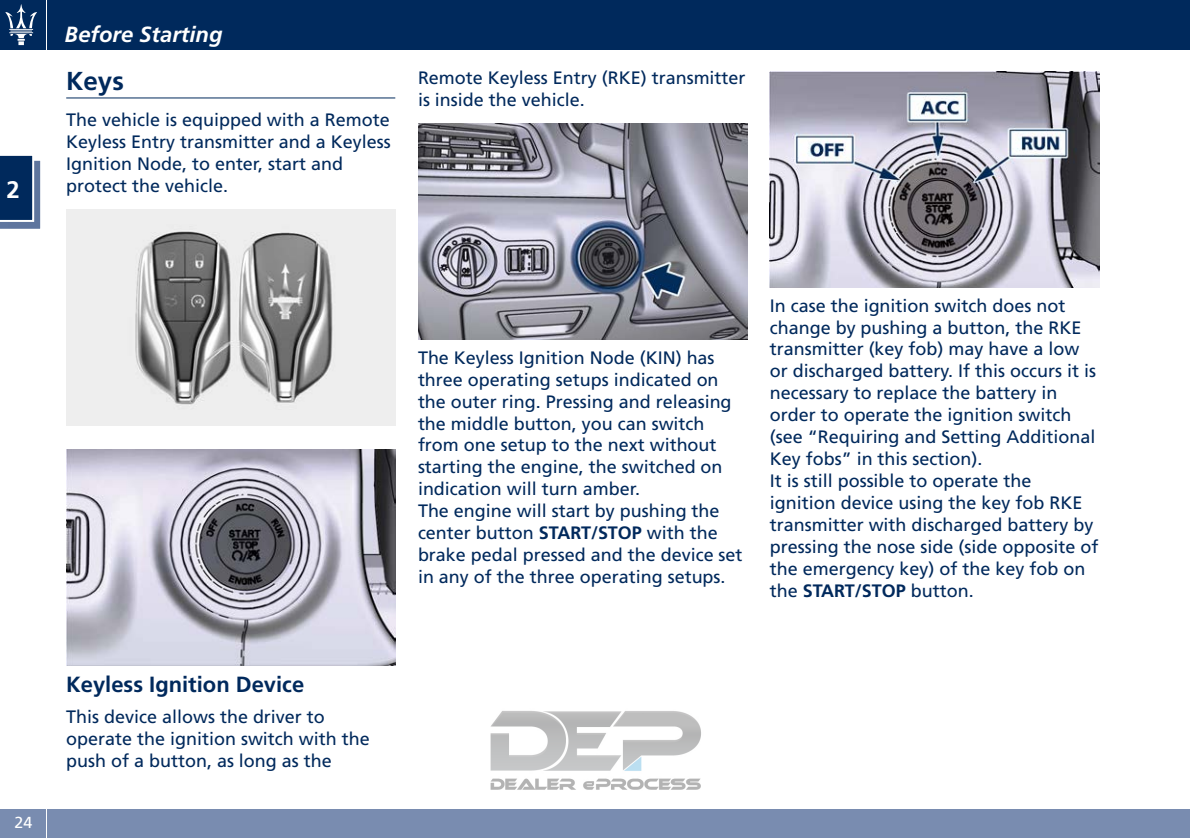
<style>
.page{position:relative;width:1190px;height:838px;background:#fff}
.page>*{position:absolute;margin:0;border:0;box-sizing:border-box;transform-origin:0 0}
.t1{font:700 26px "Frutiger LT Std";color:#00295c}
.t2{font:700 24px "Frutiger LT Std";color:#fff}
.t3{font:700 22px "Frutiger LT Std";color:#00295c}
.t4{font:italic 700 22px "Frutiger LT Std";color:#fff}
.t5{font:18px/22px "Frutiger LT Std";color:#00295c}
.t6{font:16px "Frutiger LT Std";color:#fff}
.s1{font-weight:700}
</style>
<div class="page">
<div style="left:0;top:0;width:1189px;height:50px;background:#00295c"></div>
<div style="left:0;top:809px;width:1189px;height:29px;background:#798cb0"></div>
<svg style="left:0;top:223px;width:2px;height:6px"></svg>
<svg style="left:2px;top:223px;width:2px;height:6px"></svg>
<svg style="left:4px;top:223px;width:2px;height:6px"></svg>
<svg style="left:6px;top:223px;width:2px;height:6px"></svg>
<svg style="left:8px;top:223px;width:2px;height:6px"></svg>
<svg style="left:10px;top:223px;width:2px;height:6px"></svg>
<svg style="left:12px;top:223px;width:2px;height:6px"></svg>
<svg style="left:14px;top:223px;width:2px;height:6px"></svg>
<svg style="left:16px;top:223px;width:2px;height:6px"></svg>
<svg style="left:18px;top:223px;width:2px;height:6px"></svg>
<svg style="left:20px;top:223px;width:2px;height:6px"></svg>
<svg style="left:22px;top:223px;width:2px;height:6px"></svg>
<svg style="left:24px;top:223px;width:2px;height:6px"></svg>
<svg style="left:26px;top:223px;width:2px;height:6px"></svg>
<svg style="left:28px;top:223px;width:2px;height:6px"></svg>
<svg style="left:30px;top:223px;width:2px;height:6px"></svg>
<svg style="left:32px;top:223px;width:2px;height:6px"></svg>
<hr style="left:34px;top:161px;width:4px;height:68px;background:#5e759e">
<hr style="left:38px;top:161px;width:2px;height:68px;background:#5e759d">
<svg style="left:0;top:155px;width:35px;height:68px"></svg>
<hr style="left:66px;top:98px;width:329px;height:1px;background:#00295c">
<img style="left:66px;top:209px;width:330px;height:217px">
<img style="left:66px;top:449px;width:330px;height:216px">
<img style="left:418px;top:124px;width:329px;height:216px">
<img style="left:769px;top:72px;width:330px;height:216px">
<hr style="left:46px;top:0;width:1px;height:54px;background:#fff">
<hr style="left:46px;top:800px;width:1px;height:38px;background:#fff">
<svg style="left:5px;top:4px;width:32px;height:41px"></svg>
<img style="left:490px;top:711px;width:211px;height:79px">
<h2 class="t2" style="left:7px;top:181px;width:15px">2</h2>
<p class="t4" style="left:65px;top:26px;width:159px">Before Starting</p>
<h1 class="t1" style="left:66px;top:71px;width:59px">Keys</h1>
<p class="t5" style="left:66px;top:110px;width:326px">The vehicle is equipped with a Remote Keyless Entry transmitter and a Keyless Ignition Node, to enter, start and protect the vehicle.</p>
<p class="t5" style="left:418px;top:69px;width:329px">Remote Keyless Entry (RKE) transmitter is inside the vehicle.</p>
<p class="t6" style="left:15px;top:816px;width:19px">24</p>
<p class="t3" style="left:66px;top:675px;width:239px">Keyless Ignition Device</p>
<p class="t5" style="left:66px;top:707px;width:305px">This device allows the driver to operate the ignition switch with the push of a button, as long as the</p>
<p class="t5" style="left:418px;top:348px;width:326px">The Keyless Ignition Node (KIN) has three operating setups indicated on the outer ring. Pressing and releasing the middle button, you can switch from one setup to the next without starting the engine, the switched on indication will turn amber.<br>The engine will start by pushing the center button <span class="s1">START/STOP</span> with the brake pedal pressed and the device set in any of the three operating setups.</p>
<p class="t5" style="left:769px;top:296px;width:330px">In case the ignition switch does not change by pushing a button, the RKE transmitter (key fob) may have a low or discharged battery. If this occurs it is necessary to replace the battery in order to operate the ignition switch (see “Requiring and Setting Additional Key fobs” in this section).<br>It is still possible to operate the ignition device using the key fob RKE transmitter with discharged battery by pressing the nose side (side opposite of the emergency key) of the key fob on the <span class="s1">START/STOP</span> button.</p>
</div>
